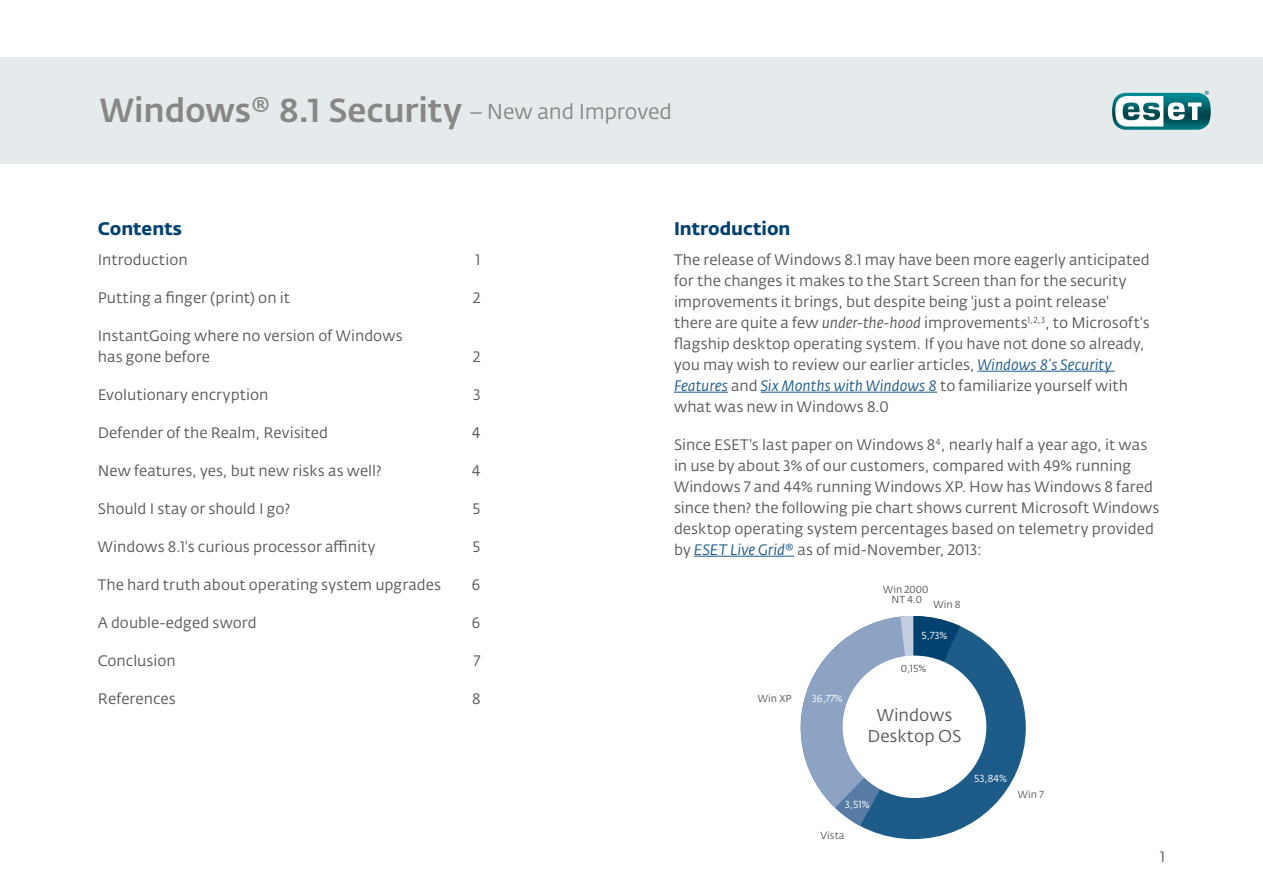
<style>
.page{position:relative;width:1263px;height:893px;background:#fff}
.page>*{position:absolute;margin:0;border:0;box-sizing:border-box;transform-origin:0 0}
.t1{font:500 33px "Fedra Sans Alt Pro";letter-spacing:-.005em;color:#878787}
.t2{font:700 18px "Fedra Sans Alt Pro";color:#004170}
.t3{font:16.95px/20.2px "Fedra Sans Alt Pro";color:#575756;text-align:center}
.t4{font:15px/21px "Fedra Sans Alt Pro";color:#575756}
.t5{font:10.05px/10.1px "Fedra Sans Alt Pro";color:#575756;text-align:center}
.t6{font:10.05px "Fedra Sans Alt Pro";color:#fff}
.s1{font-weight:400;font-size:21px}
.s2{font-style:italic}
.s3{font-style:italic;color:#1d5b89}
</style>
<div class="page">
<div style="left:0;top:57px;width:1263px;height:107px;background:#e5eaec"></div>
<svg style="left:1112px;top:91px;width:99px;height:39px;background:#6da7ac"></svg>
<hr style="left:978px;top:371px;width:137px;height:1px;background:#1d5b89">
<hr style="left:674px;top:392px;width:54px;height:1px;background:#1d5b89">
<hr style="left:761px;top:392px;width:176px;height:1px;background:#1d5b89">
<hr style="left:694px;top:556px;width:100px;height:1px;background:#1d5b89">
<div style="left:801px;top:616px;width:225px;height:223px;background:#1d5b89;border-radius:50%"></div>
<svg style="left:801px;top:616px;width:159px;height:210px"></svg>
<div style="left:843px;top:656px;width:143px;height:142px;background:#fff;border-radius:50%"></div>
<h1 class="t1" style="left:100px;top:90px;width:574px">Windows® 8.1 Security <span class="s1">– New and Improved</span></h1>
<p class="t2" style="left:98px;top:218px;width:86px">Contents</p>
<p class="t4" style="left:98px;top:249px;width:91px">Introduction</p>
<p class="t4" style="left:475px;top:249px;width:6px">1</p>
<p class="t4" style="left:98px;top:287px;width:194px">Putting a finger (print) on it</p>
<p class="t4" style="left:473px;top:287px;width:9px">2</p>
<p class="t4" style="left:98px;top:325px;width:306px">InstantGoing where no version of Windows has gone before</p>
<p class="t4" style="left:473px;top:346px;width:9px">2</p>
<p class="t4" style="left:98px;top:384px;width:172px">Evolutionary encryption</p>
<p class="t4" style="left:473px;top:384px;width:9px">3</p>
<p class="t4" style="left:98px;top:422px;width:232px">Defender of the Realm, Revisited</p>
<p class="t4" style="left:472px;top:422px;width:10px">4</p>
<p class="t4" style="left:98px;top:460px;width:285px">New features, yes, but new risks as well?</p>
<p class="t4" style="left:472px;top:460px;width:10px">4</p>
<p class="t4" style="left:98px;top:498px;width:194px">Should I stay or should I go?</p>
<p class="t4" style="left:472px;top:498px;width:9px">5</p>
<p class="t4" style="left:98px;top:536px;width:279px">Windows 8.1's curious processor affinity</p>
<p class="t4" style="left:472px;top:536px;width:9px">5</p>
<p class="t4" style="left:98px;top:574px;width:345px">The hard truth about operating system upgrades</p>
<p class="t4" style="left:472px;top:574px;width:10px">6</p>
<p class="t4" style="left:98px;top:612px;width:160px">A double-edged sword</p>
<p class="t4" style="left:472px;top:612px;width:10px">6</p>
<p class="t4" style="left:98px;top:650px;width:79px">Conclusion</p>
<p class="t4" style="left:474px;top:650px;width:8px">7</p>
<p class="t4" style="left:98px;top:688px;width:79px">References</p>
<p class="t4" style="left:472px;top:688px;width:10px">8</p>
<p class="t2" style="left:674px;top:218px;width:118px">Introduction</p>
<p class="t4" style="left:674px;top:249px;width:477px">The release of Windows 8.1 may have been more eagerly anticipated for the changes it makes to the Start Screen than for the security improvements it brings, but despite being 'just a point release' there are quite a few <span class="s2">under-the-hood</span> improvements<sup>1,2,3</sup>, to Microsoft's flagship desktop operating system. If you have not done so already, you may wish to review our earlier articles, <span class="s3">Windows 8's Security Features</span> and <span class="s3">Six Months with Windows 8</span> to familiarize yourself with what was new in Windows 8.0</p>
<p class="t4" style="left:674px;top:434px;width:487px">Since ESET's last paper on Windows 8<sup>4</sup>, nearly half a year ago, it was in use by about 3% of our customers, compared with 49% running Windows 7 and 44% running Windows XP. How has Windows 8 fared since then? the following pie chart shows current Microsoft Windows desktop operating system percentages based on telemetry provided by <span class="s3">ESET Live Grid®</span> as of mid-November, 2013:</p>
<p class="t5" style="left:883px;top:585px;width:47px">Win 2000<br>NT 4.0</p>
<p class="t6" style="left:921px;top:630px;width:27px">5,73%</p>
<p class="t5" style="left:933px;top:600px;width:29px">Win 8</p>
<p class="t5" style="left:758px;top:694px;width:35px">Win XP</p>
<p class="t6" style="left:812px;top:693px;width:32px">36,77%</p>
<p class="t5" style="left:901px;top:663px;width:27px">0,15%</p>
<p class="t3" style="left:867px;top:705px;width:96px">Windows<br>Desktop OS</p>
<p class="t6" style="left:845px;top:798px;width:26px">3,51%</p>
<p class="t5" style="left:821px;top:830px;width:26px">Vista</p>
<p class="t6" style="left:974px;top:772px;width:34px">53,84%</p>
<p class="t5" style="left:1018px;top:789px;width:27px">Win 7</p>
<p class="t4" style="left:1160px;top:846px;width:6px">1</p>
</div>
